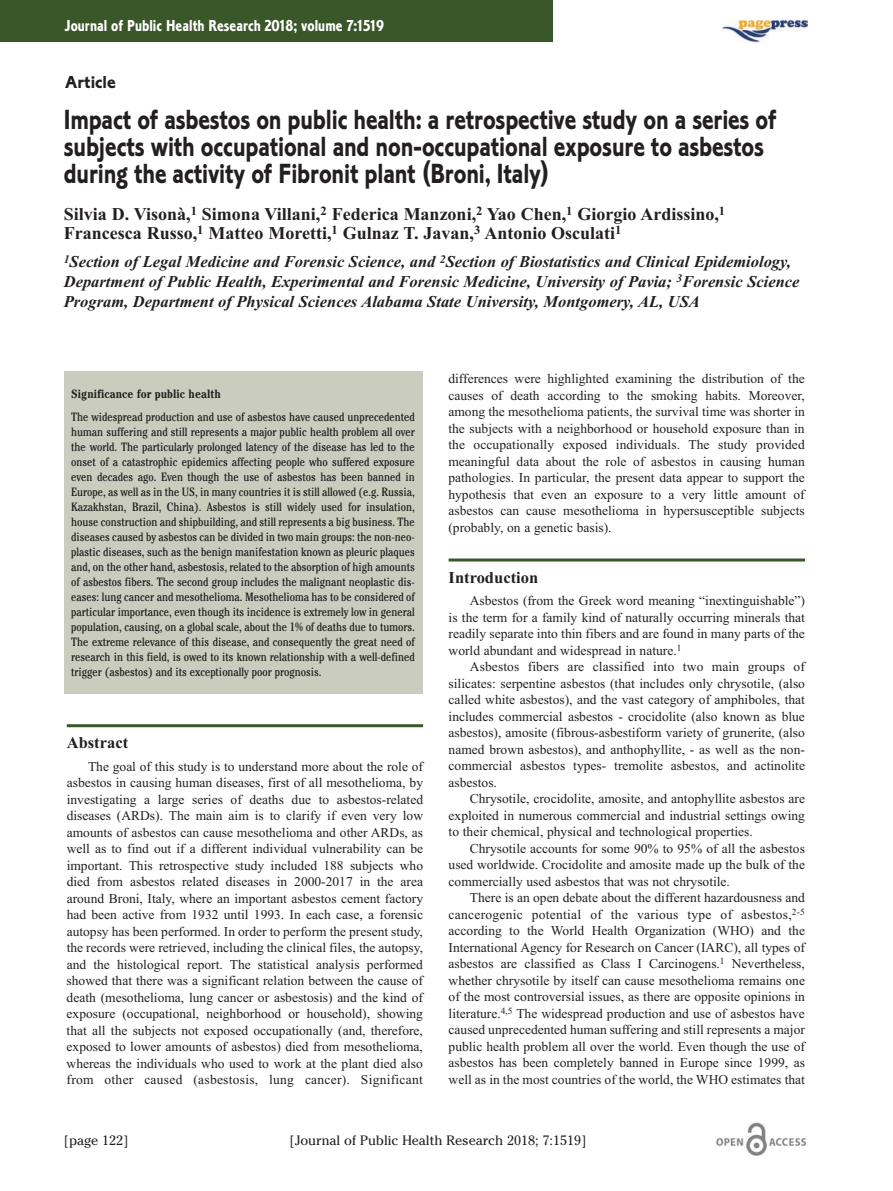
<style>
.page{position:relative;width:893px;height:1191px;background:#fff}
.page>*{position:absolute;margin:0;border:0;box-sizing:border-box;transform-origin:0 0}
.t1{font:28.8px/27px "Corinthian Bold Plain";letter-spacing:-.005em;color:#231f20;scale:.83 1}
.t2{font:700 18px/19.5px "Times New Roman";color:#231f20}
.t3{font:18px "Corinthian Bold Plain";color:#231f20}
.t4{font:italic 700 16.5px/19.5px "Times New Roman";color:#231f20}
.t5{font:16.5px "Corinthian Bold Condensed Plain";color:#fff}
.t6{font:700 16.5px "Times New Roman";color:#231f20}
.t7{font:13.5px/16.5px "Times New Roman";color:#231f20;text-align:justify}
.t8{font:13.5px "Cheltenham";color:#231f20}
.t9{font:condensed 12px/15px "Cheltenham";color:#231f20;text-align:justify}
.t10{font:700 condensed 12px "Cheltenham";color:#231f20}
</style>
<div class="page">
<div style="left:0;top:0;width:552px;height:41px;background:#395728"></div>
<img style="left:723px;top:19px;width:84px;height:24px">
<img style="left:716px;top:1123px;width:91px;height:34px">
<hr style="left:67px;top:724px;width:356px;height:3px;background:#395728">
<hr style="left:449px;top:558px;width:356px;height:3px;background:#395728">
<div style="left:64px;top:371px;width:358px;height:323px;background:#cacdbe"></div>
<p class="t5" style="left:65px;top:20px;width:321px">Journal of Public Health Research 2018; volume 7:1519</p>
<h2 class="t3" style="left:65px;top:76px;width:52px">Article</h2>
<h1 class="t1" style="left:64px;top:109px;width:860px">Impact of asbestos on public health: a retrospective study on a series of subjects with occupational and non-occupational exposure to asbestos during the activity of Fibronit plant (Broni, Italy)</h1>
<h2 class="t2" style="left:64px;top:204px;width:663px">Silvia D. Visonà,<sup>1</sup> Simona Villani,<sup>2</sup> Federica Manzoni,<sup>2</sup> Yao Chen,<sup>1</sup> Giorgio Ardissino,<sup>1<br></sup>Francesca Russo,<sup>1</sup> Matteo Moretti,<sup>1</sup> Gulnaz T. Javan,<sup>3</sup> Antonio Osculati<sup>1</sup></h2>
<p class="t4" style="left:64px;top:252px;width:737px"><sup>1</sup>Section of Legal Medicine and Forensic Science, and <sup>2</sup>Section of Biostatistics and Clinical Epidemiology,<br>Department of Public Health, Experimental and Forensic Medicine, University of Pavia; <sup>3</sup>Forensic Science<br>Program, Department of Physical Sciences Alabama State University, Montgomery, AL, USA</p>
<p class="t10" style="left:71px;top:389px;width:151px">Significance for public health</p>
<p class="t9" style="left:71px;top:411px;width:345px">The widespread production and use of asbestos have caused unprecedented human suffering and still represents a major public health problem all over the world. The particularly prolonged latency of the disease has led to the onset of a catastrophic epidemics affecting people who suffered exposure even decades ago. Even though the use of asbestos has been banned in Europe, as well as in the US, in many countries it is still allowed (e.g. Russia, Kazakhstan, Brazil, China). Asbestos is still widely used for insulation, house construction and shipbuilding, and still represents a big business. The diseases caused by asbestos can be divided in two main groups: the non-neo&shy;plastic diseases, such as the benign manifestation known as pleuric plaques and, on the other hand, asbestosis, related to the absorption of high amounts of asbestos fibers. The second group includes the malignant neoplastic dis&shy;eases: lung cancer and mesothelioma. Mesothelioma has to be considered of particular importance, even though its incidence is extremely low in general population, causing, on a global scale, about the 1% of deaths due to tumors.<br>The extreme relevance of this disease, and consequently the great need of research in this field, is owed to its known relationship with a well-defined trigger (asbestos) and its exceptionally poor prognosis.</p>
<p class="t6" style="left:67px;top:733px;width:63px">Abstract</p>
<p class="t7" style="left:67px;top:758px;width:358px;text-indent:21px">The goal of this study is to understand more about the role of asbestos in causing human diseases, first of all mesothelioma, by investigating a large series of deaths due to asbestos-related diseases (ARDs). The main aim is to clarify if even very low amounts of asbestos can cause mesothelioma and other ARDs, as well as to find out if a different individual vulnerability can be important. This retrospective study included 188 subjects who died from asbestos related diseases in 2000-2017 in the area around Broni, Italy, where an important asbestos cement factory had been active from 1932 until 1993. In each case, a forensic autopsy has been performed. In order to perform the present study, the records were retrieved, including the clinical files, the autopsy, and the histological report. The statistical analysis performed showed that there was a significant relation between the cause of death (mesothelioma, lung cancer or asbestosis) and the kind of exposure (occupational, neighborhood or household), showing that all the subjects not exposed occupationally (and, therefore, exposed to lower amounts of asbestos) died from mesothelioma, whereas the individuals who used to work at the plant died also from other caused (asbestosis, lung cancer). Significant</p>
<p class="t7" style="left:448px;top:370px;width:358px">differences were highlighted examining the distribution of the causes of death according to the smoking habits. Moreover, among the mesothelioma patients, the survival time was shorter in the subjects with a neighborhood or household exposure than in the occupationally exposed individuals. The study provided meaningful data about the role of asbestos in causing human pathologies. In particular, the present data appear to support the hypothesis that even an exposure to a very little amount of asbestos can cause mesothelioma in hypersusceptible subjects (probably, on a genetic basis).</p>
<p class="t6" style="left:449px;top:567px;width:91px">Introduction</p>
<p class="t7" style="left:449px;top:592px;width:358px;text-indent:21px">Asbestos (from the Greek word meaning “inextinguishable”) is the term for a family kind of naturally occurring minerals that readily separate into thin fibers and are found in many parts of the world abundant and widespread in nature.<sup>1</sup></p>
<p class="t7" style="left:449px;top:658px;width:358px;text-indent:21px">Asbestos fibers are classified into two main groups of silicates: serpentine asbestos (that includes only chrysotile, (also called white asbestos), and the vast category of amphiboles, that includes commercial asbestos - crocidolite (also known as blue asbestos), amosite (fibrous-asbestiform variety of grunerite, (also named brown asbestos), and anthophyllite, - as well as the non&shy;commercial asbestos types- tremolite asbestos, and actinolite asbestos.</p>
<p class="t7" style="left:449px;top:790px;width:358px;text-indent:21px">Chrysotile, crocidolite, amosite, and antophyllite asbestos are exploited in numerous commercial and industrial settings owing to their chemical, physical and technological properties.</p>
<p class="t7" style="left:449px;top:840px;width:358px;text-indent:21px">Chrysotile accounts for some 90% to 95% of all the asbestos used worldwide. Crocidolite and amosite made up the bulk of the commercially used asbestos that was not chrysotile.</p>
<p class="t7" style="left:449px;top:889px;width:358px;text-indent:21px">There is an open debate about the different hazardousness and cancerogenic potential of the various type of asbestos,<sup>2-5 </sup>according to the World Health Organization (WHO) and the International Agency for Research on Cancer (IARC), all types of asbestos are classified as Class I Carcinogens.<sup>1</sup> Nevertheless, whether chrysotile by itself can cause mesothelioma remains one of the most controversial issues, as there are opposite opinions in literature.<sup>4,5</sup> The widespread production and use of asbestos have caused unprecedented human suffering and still represents a major public health problem all over the world. Even though the use of asbestos has been completely banned in Europe since 1999, as well as in the most countries of the world, the WHO estimates that</p>
<p class="t8" style="left:64px;top:1132px;width:66px">[page 122]</p>
<p class="t8" style="left:289px;top:1132px;width:299px">[Journal of Public Health Research 2018; 7:1519]</p>
</div>
